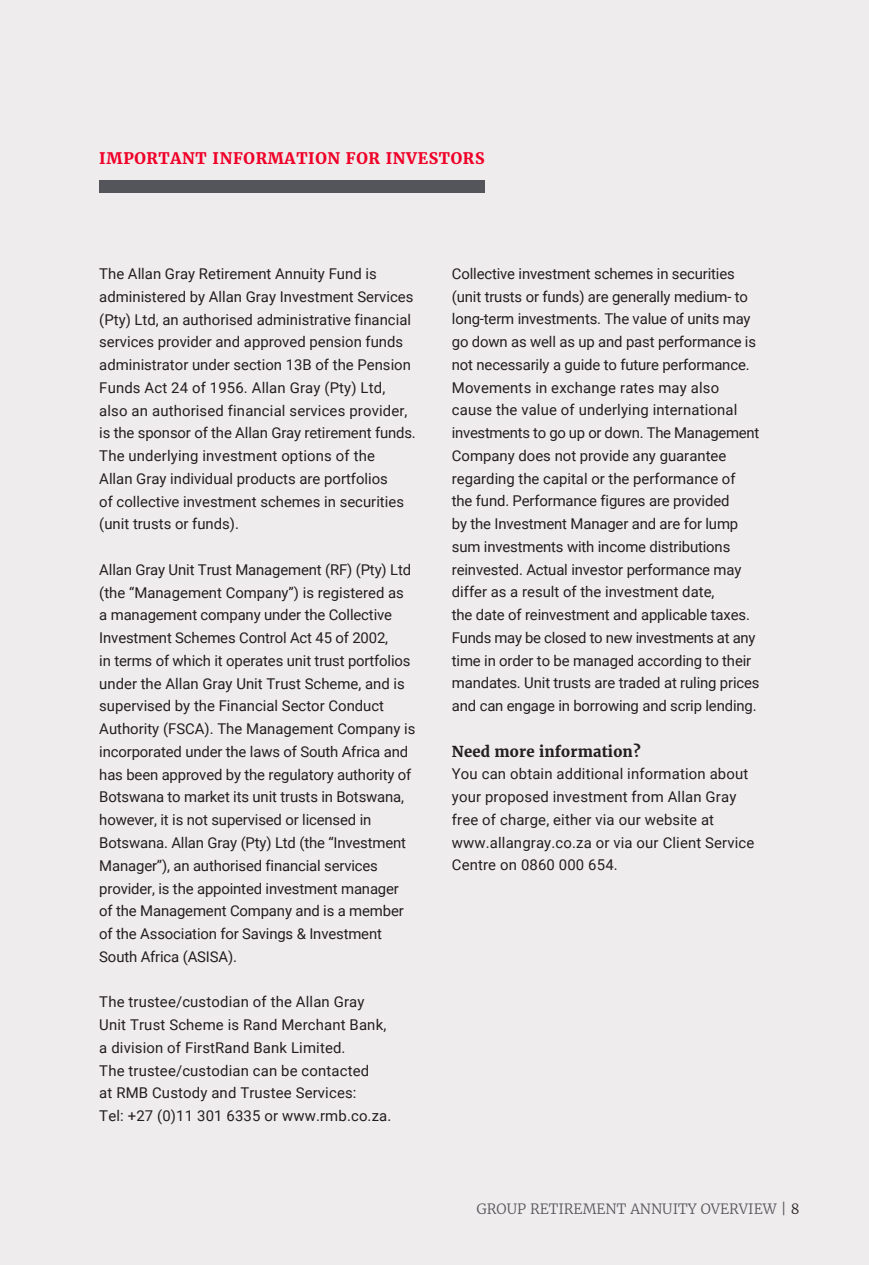
<style>
.page{position:relative;width:869px;height:1265px;background:#fff}
.page>*{position:absolute;margin:0;border:0;box-sizing:border-box;transform-origin:0 0}
.Heading_1{font:700 15.75px "Merriweather";letter-spacing:.04em;color:#ef0027}
.Heading_3{font:14.88px/22.8px "Roboto";letter-spacing:-.01em;color:#231f20}
.Heading_3-2{font:14.88px/22.8px "Roboto";letter-spacing:.01em;color:#231f20}
.Heading_3-3{font:700 14.88px "Merriweather";letter-spacing:.01em;color:#231f20}
.t1{font:300 14px "Merriweather";color:#54555a}
.s1{color:#231f20}
</style>
<div class="page">
<div style="left:0;top:0;width:868px;height:1265px;background:#efecee"></div>
<div style="left:99px;top:180px;width:385px;height:13px;background:#54555a"></div>
<p class="Heading_1" style="left:99px;top:148px;width:386px">IMPORTANT INFORMATION FOR INVESTORS</p>
<p class="Heading_3" style="left:99px;top:262px;width:318px">The Allan Gray Retirement Annuity Fund is administered by Allan Gray Investment Services (Pty) Ltd, an authorised administrative financial services provider and approved pension funds administrator under section 13B of the Pension Funds Act 24 of 1956. Allan Gray (Pty) Ltd, also an authorised financial services provider, is the sponsor of the Allan Gray retirement funds.<br>The underlying investment options of the<br>Allan Gray individual products are portfolios<br>of collective investment schemes in securities (unit trusts or funds).</p>
<p class="Heading_3" style="left:99px;top:558px;width:317px">Allan Gray Unit Trust Management (RF) (Pty) Ltd (the “Management Company”) is registered as a management company under the Collective Investment Schemes Control Act 45 of 2002,<br>in terms of which it operates unit trust portfolios under the Allan Gray Unit Trust Scheme, and is supervised by the Financial Sector Conduct Authority (FSCA). The Management Company is incorporated under the laws of South Africa and has been approved by the regulatory authority of Botswana to market its unit trusts in Botswana, however, it is not supervised or licensed in Botswana. Allan Gray (Pty) Ltd (the “Investment Manager”), an authorised financial services provider, is the appointed investment manager of the Management Company and is a member of the Association for Savings &amp; Investment South Africa (ASISA).</p>
<p class="Heading_3-2" style="left:99px;top:990px;width:293px">The trustee/custodian of the Allan Gray Unit Trust Scheme is Rand Merchant Bank, a division of FirstRand Bank Limited.<br>The trustee/custodian can be contacted<br>at RMB Custody and Trustee Services:<br>Tel: +27 (0)11 301 6335 or www.rmb.co.za.</p>
<p class="Heading_3" style="left:451px;top:262px;width:309px">Collective investment schemes in securities (unit trusts or funds) are generally medium- to long-term investments. The value of units may go down as well as up and past performance is not necessarily a guide to future performance.<br>Movements in exchange rates may also cause the value of underlying international investments to go up or down. The Management Company does not provide any guarantee regarding the capital or the performance of the fund. Performance figures are provided<br>by the Investment Manager and are for lump sum investments with income distributions reinvested. Actual investor performance may differ as a result of the investment date,<br>the date of reinvestment and applicable taxes.<br>Funds may be closed to new investments at any time in order to be managed according to their mandates. Unit trusts are traded at ruling prices and can engage in borrowing and scrip lending.</p>
<p class="Heading_3-3" style="left:451px;top:741px;width:190px">Need more information?</p>
<p class="Heading_3-2" style="left:451px;top:762px;width:304px">You can obtain additional information about your proposed investment from Allan Gray free of charge, either via our website at www.allangray.co.za or via our Client Service Centre on 0860 000 654.</p>
<p class="t1" style="left:476px;top:1200px;width:324px">GROUP RETIREMENT ANNUITY OVERVIEW | <span class="s1">8</span></p>
</div>
